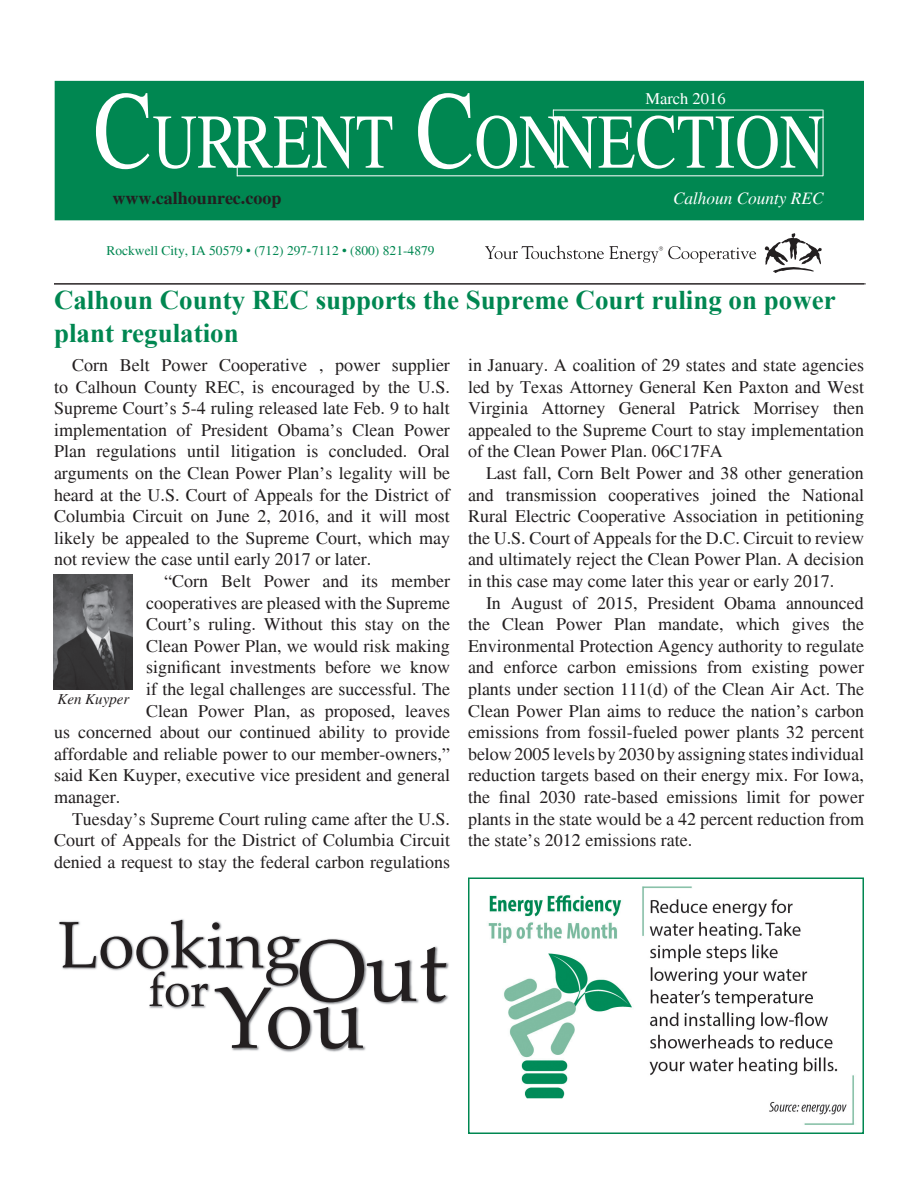
<style>
.page{position:relative;width:918px;height:1188px;background:#fff}
.page>*{position:absolute;margin:0;border:0;box-sizing:border-box;transform-origin:0 0}
.t1{font:77.25px "Times";color:#fff;scale:.8 1}
.t2{font:700 27px/32.4px "Times New Roman";color:#008751}
.t3{font:18px/21.6px "Times";color:#231f20;text-align:justify}
.t4{font:700 18px "Times";color:#231f20}
.t5{font:italic 17.25px "Times";color:#fff}
.t6{font:16.5px "Times";color:#fff}
.t7{font:italic 15px "Times";color:#231f20}
.t8{font:13.5px "Times";color:#008751}
.s1{font-size:110.4px}
</style>
<div class="page">
<hr style="left:54px;top:284px;width:812px;height:1px;background:#231f20">
<div style="left:55px;top:81px;width:809px;height:139px;background:#008751"></div>
<hr style="left:553px;top:110px;width:270px;height:1px;background:#fff">
<hr style="left:237px;top:175px;width:586px;height:1px;background:#fff">
<hr style="left:823px;top:110px;width:1px;height:66px;background:#fff">
<svg style="left:765px;top:233px;width:57px;height:40px"></svg>
<svg style="left:485px;top:245px;width:271px;height:18px"></svg>
<img style="left:179px;top:919px;width:270px;height:133px">
<svg style="left:59px;top:920px;width:387px;height:129px"></svg>
<img style="left:468px;top:877px;width:396px;height:248px">
<img style="left:645px;top:892px;width:202px;height:225px">
<img style="left:53px;top:574px;width:80px;height:115px">
<div style="left:468px;top:878px;width:396px;height:256px;border:2px solid #008751"></div>
<p class="t6" style="left:645px;top:89px;width:82px">March 2016</p>
<h1 class="t1" style="left:94px;top:98px;width:915px"><span class="s1">C</span>URRENT <span class="s1">C</span>ONNECTION</h1>
<p class="t4" style="left:112px;top:187px;width:170px">www.calhounrec.coop</p>
<p class="t5" style="left:673px;top:188px;width:152px">Calhoun County REC</p>
<p class="t8" style="left:106px;top:243px;width:330px">Rockwell City, IA 50579 • (712) 297-7112 • (800) 821-4879</p>
<h2 class="t2" style="left:54px;top:283px;width:783px">Calhoun County REC supports the Supreme Court ruling on power plant regulation</h2>
<p class="t3" style="left:72px;top:354px;width:379px">Corn Belt Power Cooperative , power supplier</p>
<p class="t3" style="left:54px;top:376px;width:397px">to Calhoun County REC, is encouraged by the U.S.</p>
<p class="t3" style="left:54px;top:398px;width:397px">Supreme Court’s 5-4 ruling released late Feb. 9 to halt</p>
<p class="t3" style="left:54px;top:419px;width:397px">implementation of President Obama’s Clean Power</p>
<p class="t3" style="left:54px;top:441px;width:398px">Plan regulations until litigation is concluded. Oral</p>
<p class="t3" style="left:54px;top:462px;width:398px">arguments on the Clean Power Plan’s legality will be</p>
<p class="t3" style="left:54px;top:484px;width:398px">heard at the U.S. Court of Appeals for the District of</p>
<p class="t3" style="left:54px;top:506px;width:397px">Columbia Circuit on June 2, 2016, and it will most</p>
<p class="t3" style="left:54px;top:527px;width:398px">likely be appealed to the Supreme Court, which may</p>
<p class="t3" style="left:54px;top:549px;width:319px">not review the case until early 2017 or later.</p>
<p class="t3" style="left:164px;top:570px;width:287px">“Corn Belt Power and its member</p>
<p class="t3" style="left:146px;top:592px;width:305px">cooperatives are pleased with the Supreme</p>
<p class="t3" style="left:146px;top:614px;width:305px">Court’s ruling. Without this stay on the</p>
<p class="t3" style="left:146px;top:635px;width:305px">Clean Power Plan, we would risk making</p>
<p class="t3" style="left:146px;top:657px;width:305px">significant investments before we know</p>
<p class="t3" style="left:146px;top:678px;width:305px">if the legal challenges are successful. The</p>
<p class="t3" style="left:146px;top:700px;width:305px">Clean Power Plan, as proposed, leaves</p>
<p class="t3" style="left:54px;top:722px;width:398px">us concerned about our continued ability to provide</p>
<p class="t3" style="left:54px;top:743px;width:398px">affordable and reliable power to our member-owners,”</p>
<p class="t3" style="left:54px;top:765px;width:398px">said Ken Kuyper, executive vice president and general</p>
<p class="t3" style="left:54px;top:786px;width:68px">manager.</p>
<p class="t3" style="left:72px;top:808px;width:380px">Tuesday’s Supreme Court ruling came after the U.S.</p>
<p class="t3" style="left:54px;top:830px;width:398px">Court of Appeals for the District of Columbia Circuit</p>
<p class="t3" style="left:54px;top:851px;width:398px">denied a request to stay the federal carbon regulations</p>
<p class="t7" style="left:57px;top:690px;width:74px">Ken Kuyper</p>
<p class="t3" style="left:468px;top:354px;width:398px">in January. A coalition of 29 states and state agencies led by Texas Attorney General Ken Paxton and West Virginia Attorney General Patrick Morrisey then appealed to the Supreme Court to stay implementation of the Clean Power Plan. 06C17FA</p>
<p class="t3" style="left:468px;top:462px;width:398px;text-indent:18px">Last fall, Corn Belt Power and 38 other generation and transmission cooperatives joined the National Rural Electric Cooperative Association in petitioning the U.S. Court of Appeals for the D.C. Circuit to review and ultimately reject the Clean Power Plan. A decision in this case may come later this year or early 2017.</p>
<p class="t3" style="left:468px;top:592px;width:398px;text-indent:18px">In August of 2015, President Obama announced the Clean Power Plan mandate, which gives the Environmental Protection Agency authority to regulate and enforce carbon emissions from existing power plants under section 111(d) of the Clean Air Act. The Clean Power Plan aims to reduce the nation’s carbon emissions from fossil-fueled power plants 32 percent below 2005 levels by 2030 by assigning states individual reduction targets based on their energy mix. For Iowa, the final 2030 rate-based emissions limit for power plants in the state would be a 42 percent reduction from the state’s 2012 emissions rate.</p>
</div>
